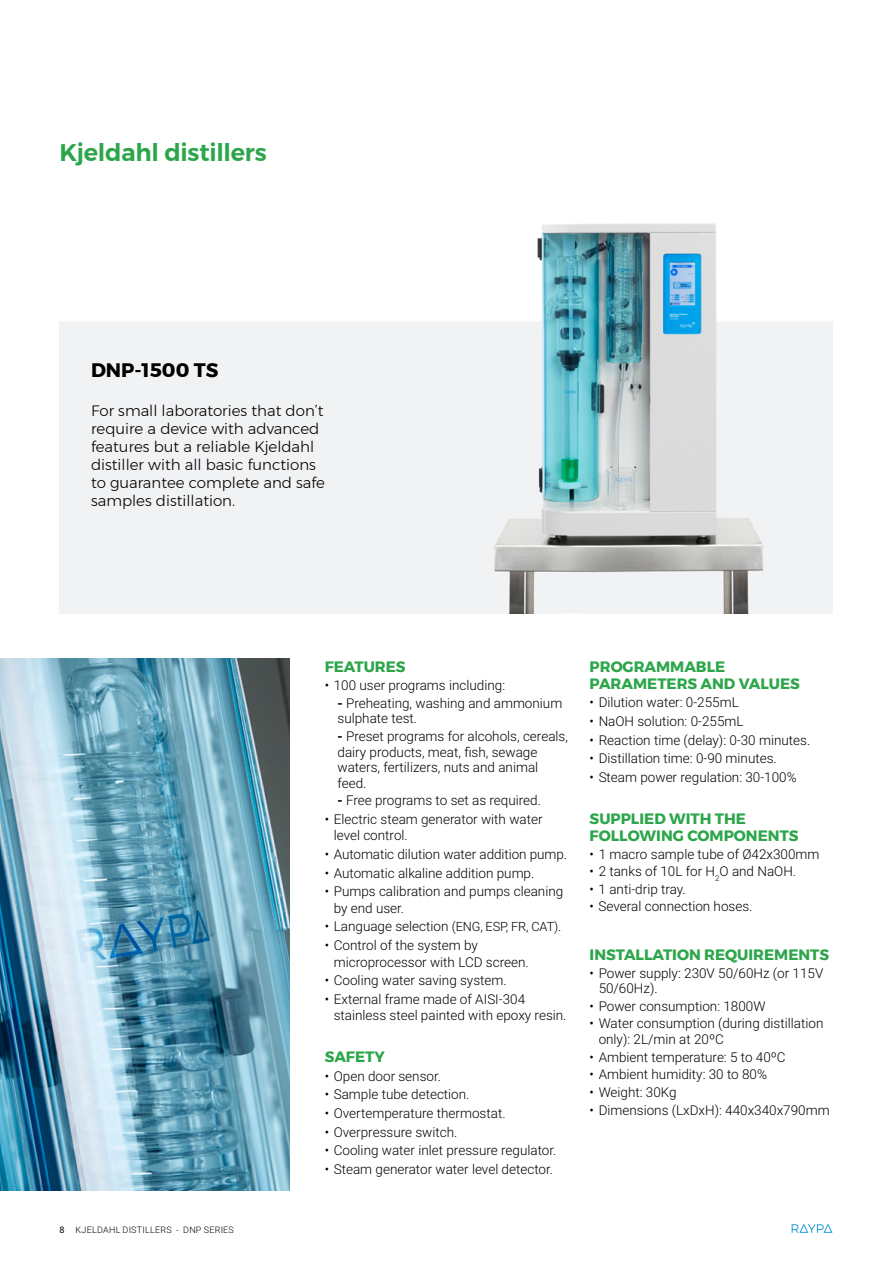
<style>
.page{position:relative;width:893px;height:1263px;background:#fff}
.page>*{position:absolute;margin:0;border:0;box-sizing:border-box;transform-origin:0 0}
.t1{font:600 24px "Montserrat";letter-spacing:-.01em;color:#2da64b}
.t2{font:700 19.5px "Montserrat";color:#000}
.t3{font:300 15px/18px "Montserrat";color:#000}
.t4{font:700 15px/17.2px "Montserrat";color:#2da64b}
.t5{font:300 13.5px/15.5px "Roboto";color:#000}
.t6{font:300 9px "Roboto";letter-spacing:.03em;color:#000}
.s1{font-weight:400}
.s2{font-weight:700}
.s3{font-size:12.75px}
</style>
<div class="page">
<svg style="left:792px;top:1224px;width:40px;height:9px"></svg>
<img style="left:60px;top:223px;width:772px;height:390px">
<img style="left:0;top:658px;width:290px;height:533px">
<h1 class="t1" style="left:60px;top:133px;width:209px">Kjeldahl distillers</h1>
<h2 class="t2" style="left:91px;top:354px;width:129px">DNP-1500 TS</h2>
<p class="t3" style="left:91px;top:402px;width:236px">For small laboratories that don’t require a device with advanced features but a reliable Kjeldahl distiller with all basic functions to guarantee complete and safe samples distillation.</p>
<p class="t6" style="left:60px;top:1224px;width:176px"><span class="s1">8</span> KJELDAHL DISTILLERS - DNP SERIES</p>
<p class="t4" style="left:325px;top:658px;width:82px">FEATURES</p>
<p class="t5" style="left:325px;top:677px;width:182px">• 100 user programs including:</p>
<p class="t5" style="left:337px;top:695px;width:226px"><span class="s2">-</span> Preheating, washing and ammonium sulphate test.</p>
<p class="t5" style="left:337px;top:728px;width:232px"><span class="s2">-</span> Preset programs for alcohols, cereals, dairy products, meat, fish, sewage waters, fertilizers, nuts and animal feed.</p>
<p class="t5" style="left:337px;top:792px;width:205px"><span class="s2">-</span> Free programs to set as required.</p>
<p class="t5" style="left:334px;top:810px;width:210px;line-height:16.5px;text-indent:-9px">• Electric steam generator with water level control.</p>
<p class="t5" style="left:325px;top:846px;width:244px">• Automatic dilution water addition pump.</p>
<p class="t5" style="left:325px;top:864px;width:211px">• Automatic alkaline addition pump.</p>
<p class="t5" style="left:334px;top:883px;width:231px;line-height:16.5px;text-indent:-9px">• Pumps calibration and pumps cleaning by end user.</p>
<p class="t5" style="left:325px;top:918px;width:238px">• Language selection <span class="s3">(ENG, ESP, FR, CAT)</span>.</p>
<p class="t5" style="left:334px;top:936px;width:196px;line-height:16.5px;text-indent:-9px">• Control of the system by microprocessor with LCD screen.</p>
<p class="t5" style="left:325px;top:972px;width:183px">• Cooling water saving system.</p>
<p class="t5" style="left:334px;top:990px;width:234px;line-height:16.5px;text-indent:-9px">• External frame made of AISI-304 stainless steel painted with epoxy resin.</p>
<p class="t4" style="left:325px;top:1048px;width:61px">SAFETY</p>
<p class="t5" style="left:325px;top:1067px;width:118px">• Open door sensor.</p>
<p class="t5" style="left:325px;top:1086px;width:146px">• Sample tube detection.</p>
<p class="t5" style="left:325px;top:1105px;width:182px">• Overtemperature thermostat.</p>
<p class="t5" style="left:325px;top:1123px;width:134px">• Overpressure switch.</p>
<p class="t5" style="left:325px;top:1142px;width:233px">• Cooling water inlet pressure regulator.</p>
<p class="t5" style="left:325px;top:1161px;width:230px">• Steam generator water level detector.</p>
<p class="t4" style="left:590px;top:658px;width:212px">PROGRAMMABLE<br>PARAMETERS AND VALUES</p>
<p class="t5" style="left:590px;top:694px;width:151px">• Dilution water: 0-255mL</p>
<p class="t5" style="left:590px;top:713px;width:155px">• NaOH solution: 0-255mL</p>
<p class="t5" style="left:590px;top:732px;width:222px">• Reaction time (delay): 0-30 minutes.</p>
<p class="t5" style="left:590px;top:750px;width:189px">• Distillation time: 0-90 minutes.</p>
<p class="t5" style="left:590px;top:769px;width:209px">• Steam power regulation: 30-100%</p>
<p class="t4" style="left:590px;top:810px;width:210px">SUPPLIED WITH THE<br>FOLLOWING COMPONENTS</p>
<p class="t5" style="left:590px;top:845px;width:231px">• 1 macro sample tube of Ø42x300mm</p>
<p class="t5" style="left:590px;top:863px;width:208px">• 2 tanks of 10L for H<sub>2</sub>O and NaOH.</p>
<p class="t5" style="left:590px;top:881px;width:98px">• 1 anti-drip tray.</p>
<p class="t5" style="left:590px;top:898px;width:164px">• Several connection hoses.</p>
<p class="t4" style="left:590px;top:946px;width:241px">INSTALLATION REQUIREMENTS</p>
<p class="t5" style="left:599px;top:964px;width:226px;text-indent:-9px">• Power supply: 230V 50/60Hz (or 115V<br>50/60Hz).</p>
<p class="t5" style="left:590px;top:998px;width:177px">• Power consumption: 1800W</p>
<p class="t5" style="left:599px;top:1015px;width:226px;text-indent:-9px">• Water consumption (during distillation only): 2L/min at 20ºC</p>
<p class="t5" style="left:590px;top:1048px;width:198px">• Ambient temperature: 5 to 40ºC</p>
<p class="t5" style="left:590px;top:1066px;width:179px">• Ambient humidity: 30 to 80%</p>
<p class="t5" style="left:590px;top:1084px;width:89px">• Weight: 30Kg</p>
<p class="t5" style="left:590px;top:1101px;width:241px">• Dimensions (LxDxH): 440x340x790mm</p>
</div>
